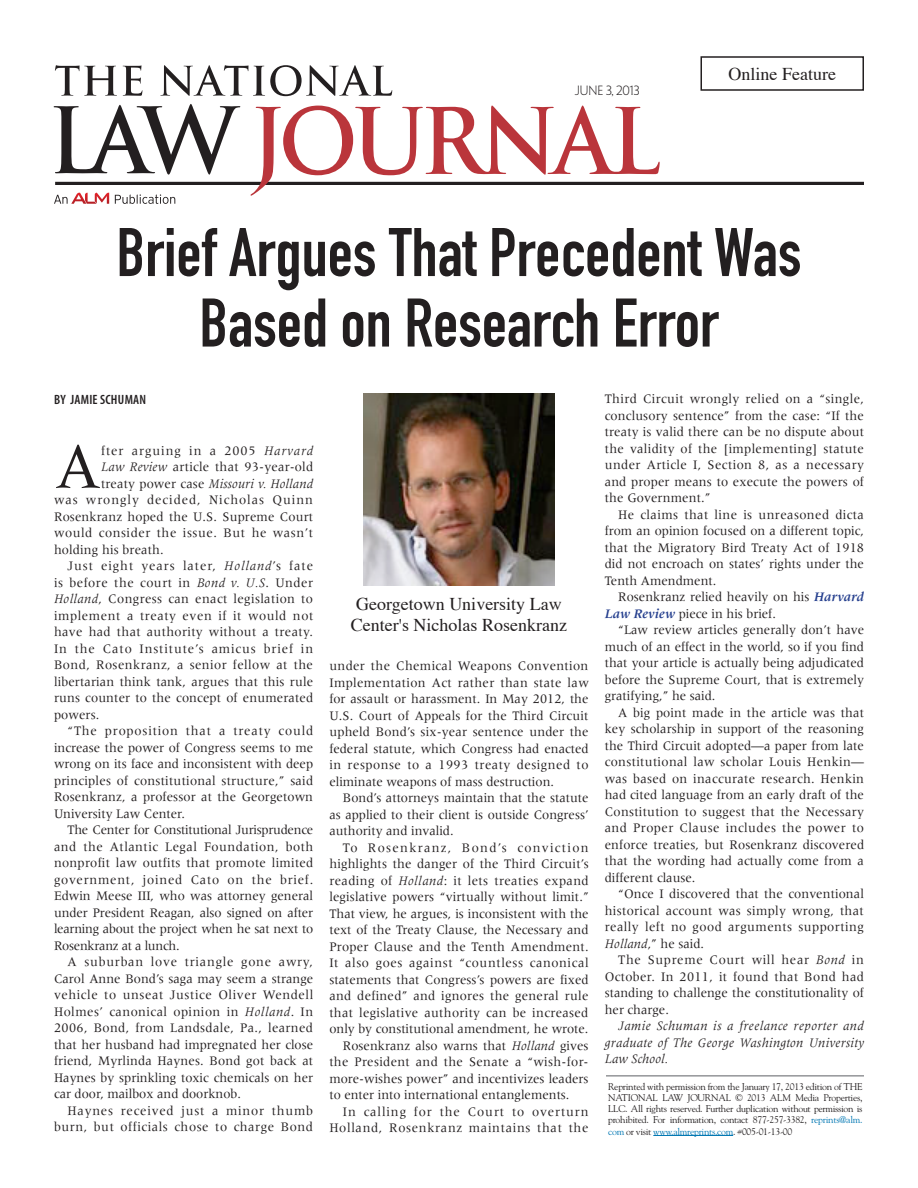
<style>
.page{position:relative;width:918px;height:1188px;background:#fff}
.page>*{position:absolute;margin:0;border:0;box-sizing:border-box;transform-origin:0 0}
.HEAD_special_section{font:67.5px/70.5px "DIN Engschrift Std";color:#231f20;text-align:center}
.TEXT_news_no_indent{font:65.55px "Meridien LT Std";color:#231f20;scale:.95 1}
.t1{font:18px/21.6px "Times";color:#231f20}
.TEXT_news_no_indent-2{font:13.5px/16.5px "Meridien LT Std";color:#231f20;text-align:justify;scale:.95 1}
.TEXT_news_no_indent-3{font:italic 13.5px/16.5px "Meridien LT Std";letter-spacing:.02em;color:#231f20;text-align:justify;scale:.95 1}
.TEXT_news_no_indent-4{font:13.5px/16.5px "Meridien LT Std";letter-spacing:.045em;color:#231f20;text-align:right;scale:.95 1}
.TEXT_news_no_indent-5{font:13.5px/16.5px "Meridien LT Std";letter-spacing:.05em;color:#231f20;text-align:right;scale:.95 1}
.TEXT_news_no_indent-6{font:13.5px "Meridien LT Std";letter-spacing:.075em;color:#231f20;scale:.95 1}
.TEXT_news_no_indent-7{font:13.5px "Meridien LT Std";letter-spacing:.02em;color:#231f20;scale:.95 1}
.BYLINE_news{font:600 condensed 13.5px "Myriad Pro";letter-spacing:.02em;color:#231f20}
.FURNITURE_topslug{font:300 12px "Penumbra Flare Std";letter-spacing:-.01em;color:#231f20}
.t2{font:9.75px/11.2px "Goudy Std";letter-spacing:-.03em;color:#231f20;text-align:justify}
.s1{font-style:italic}
.s2{font-style:normal}
.s3{font-weight:700;font-style:italic;color:#253f8e}
.s4{color:#0077b3}
</style>
<div class="page">
<hr style="left:55px;top:182px;width:809px;height:3px;background:#231f20">
<svg style="left:251px;top:106px;width:409px;height:90px"></svg>
<svg style="left:55px;top:65px;width:337px;height:31px"></svg>
<svg style="left:54px;top:104px;width:186px;height:71px"></svg>
<div style="left:700px;top:56px;width:164px;height:35px;border:2px solid #231f20"></div>
<svg style="left:115px;top:194px;width:60px;height:10px"></svg>
<svg style="left:54px;top:193px;width:55px;height:11px"></svg>
<img style="left:363px;top:393px;width:192px;height:192px">
<hr style="left:653px;top:1135px;width:80px;height:1px;background:#0077b3">
<hr style="left:606px;top:1075px;width:258px;height:2px;background:#939598">
<p class="FURNITURE_topslug" style="left:575px;top:83px;width:66px">JUNE 3, 2013</p>
<p class="t1" style="left:729px;top:62px;width:109px">Online Feature</p>
<p class="HEAD_special_section" style="left:116px;top:218px;width:687px">Brief Argues That Precedent Was<br>Based on Research Error</p>
<p class="BYLINE_news" style="left:54px;top:392px;width:94px">BY JAMIE SCHUMAN</p>
<p class="TEXT_news_no_indent" style="left:56px;top:431px;width:49px">A</p>
<p class="TEXT_news_no_indent-6" style="left:101px;top:443px;width:225px">fter arguing in a 2005 <span class="s1">Harvard</span></p>
<p class="TEXT_news_no_indent-7" style="left:101px;top:459px;width:225px"><span class="s1">Law Review</span> article that 93-year-old</p>
<p class="TEXT_news_no_indent-3" style="left:101px;top:475px;width:225px"><span class="s2">treaty power case</span> Missouri v. Holland</p>
<p class="TEXT_news_no_indent-6" style="left:54px;top:492px;width:274px">was wrongly decided, Nicholas Quinn</p>
<p class="TEXT_news_no_indent-2" style="left:54px;top:508px;width:274px">Rosenkranz hoped the U.S. Supreme Court</p>
<p class="TEXT_news_no_indent-4" style="left:54px;top:524px;width:274px">would consider the issue. But he wasn’t</p>
<p class="TEXT_news_no_indent-2" style="left:54px;top:541px;width:117px">holding his breath.</p>
<p class="TEXT_news_no_indent-2" style="left:54px;top:557px;width:274px;text-indent:14px">Just eight years later, <span class="s1">Holland</span>’s fate is before the court in <span class="s1">Bond v. U.S</span>. Under <span class="s1">Holland</span>, Congress can enact legislation to implement a treaty even if it would not have had that authority without a treaty.<br>In the Cato Institute’s amicus brief in Bond, Rosenkranz, a senior fellow at the libertarian think tank, argues that this rule runs counter to the concept of enumerated powers.</p>
<p class="TEXT_news_no_indent-2" style="left:54px;top:722px;width:274px;text-indent:14px">“The proposition that a treaty could increase the power of Congress seems to me wrong on its face and inconsistent with deep principles of constitutional structure,” said Rosenkranz, a professor at the Georgetown University Law Center.</p>
<p class="TEXT_news_no_indent-2" style="left:54px;top:821px;width:275px;text-indent:14px">The Center for Constitutional Jurisprudence and the Atlantic Legal Foundation, both nonprofit law outfits that promote limited government, joined Cato on the brief.<br>Edwin Meese III, who was attorney general under President Reagan, also signed on after learning about the project when he sat next to Rosenkranz at a lunch.</p>
<p class="TEXT_news_no_indent-2" style="left:54px;top:953px;width:274px;text-indent:14px">A suburban love triangle gone awry, Carol Anne Bond’s saga may seem a strange vehicle to unseat Justice Oliver Wendell Holmes’ canonical opinion in <span class="s1">Holland</span>. In 2006, Bond, from Landsdale, Pa., learned that her husband had impregnated her close friend, Myrlinda Haynes. Bond got back at Haynes by sprinkling toxic chemicals on her car door, mailbox and doorknob.</p>
<p class="TEXT_news_no_indent-4" style="left:54px;top:1102px;width:274px">Haynes received just a minor thumb burn, but officials chose to charge Bond</p>
<p class="t1" style="left:351px;top:591px;width:218px">Georgetown University Law<br>Center's Nicholas Rosenkranz</p>
<p class="TEXT_news_no_indent-2" style="left:329px;top:658px;width:275px">under the Chemical Weapons Convention Implementation Act rather than state law for assault or harassment. In May 2012, the U.S. Court of Appeals for the Third Circuit upheld Bond’s six-year sentence under the federal statute, which Congress had enacted in response to a 1993 treaty designed to eliminate weapons of mass destruction.</p>
<p class="TEXT_news_no_indent-2" style="left:329px;top:790px;width:274px;text-indent:14px">Bond’s attorneys maintain that the statute as applied to their client is outside Congress’ authority and invalid.</p>
<p class="TEXT_news_no_indent-2" style="left:329px;top:839px;width:275px;text-indent:14px">To Rosenkranz, Bond’s conviction highlights the danger of the Third Circuit’s reading of <span class="s1">Holland</span>: it lets treaties expand legislative powers “virtually without limit.” That view, he argues, is inconsistent with the text of the Treaty Clause, the Necessary and Proper Clause and the Tenth Amendment.<br>It also goes against “countless canonical statements that Congress’s powers are fixed and defined” and ignores the general rule that legislative authority can be increased only by constitutional amendment, he wrote.</p>
<p class="TEXT_news_no_indent-2" style="left:329px;top:1037px;width:274px;text-indent:13px">Rosenkranz also warns that <span class="s1">Holland</span> gives the President and the Senate a “wish-for&shy;more-wishes power” and incentivizes leaders to enter into international entanglements.</p>
<p class="TEXT_news_no_indent-5" style="left:329px;top:1103px;width:274px">In calling for the Court to overturn<br>Holland, Rosenkranz maintains that the</p>
<p class="TEXT_news_no_indent-2" style="left:605px;top:390px;width:274px">Third Circuit wrongly relied on a “single, conclusory sentence” from the case: “If the treaty is valid there can be no dispute about the validity of the [implementing] statute under Article I, Section 8, as a necessary and proper means to execute the powers of the Government.”</p>
<p class="TEXT_news_no_indent-2" style="left:605px;top:506px;width:274px;text-indent:14px">He claims that line is unreasoned dicta from an opinion focused on a different topic, that the Migratory Bird Treaty Act of 1918 did not encroach on states’ rights under the Tenth Amendment.</p>
<p class="TEXT_news_no_indent-2" style="left:605px;top:588px;width:274px;text-indent:14px">Rosenkranz relied heavily on his <span class="s3">Harvard<br>Law Review</span> piece in his brief.</p>
<p class="TEXT_news_no_indent-2" style="left:605px;top:621px;width:274px;text-indent:14px">“Law review articles generally don’t have much of an effect in the world, so if you find that your article is actually being adjudicated before the Supreme Court, that is extremely gratifying,” he said.</p>
<p class="TEXT_news_no_indent-2" style="left:605px;top:704px;width:275px;text-indent:14px">A big point made in the article was that key scholarship in support of the reasoning the Third Circuit adopted—a paper from late constitutional law scholar Louis Henkin— was based on inaccurate research. Henkin had cited language from an early draft of the Constitution to suggest that the Necessary and Proper Clause includes the power to enforce treaties, but Rosenkranz discovered that the wording had actually come from a different clause.</p>
<p class="TEXT_news_no_indent-2" style="left:605px;top:885px;width:274px;text-indent:14px">“Once I discovered that the conventional historical account was simply wrong, that really left no good arguments supporting <span class="s1">Holland</span>,” he said.</p>
<p class="TEXT_news_no_indent-2" style="left:605px;top:951px;width:274px;text-indent:14px">The Supreme Court will hear <span class="s1">Bond</span> in October. In 2011, it found that Bond had standing to challenge the constitutionality of her charge.</p>
<p class="TEXT_news_no_indent-3" style="left:605px;top:1018px;width:274px;text-indent:14px">Jamie Schuman is a freelance reporter and graduate of The George Washington University Law School.</p>
<p class="t2" style="left:608px;top:1080px;width:256px">Reprinted with permission from the January 17, 2013 edition of THE NATIONAL LAW JOURNAL © 2013 ALM Media Properties, LLC. All rights reserved. Further duplication without permission is prohibited. For information, contact 877-257-3382, <span class="s4">reprints@alm. com</span> or visit <span class="s4">www.almreprints.com</span>. #005-01-13-00</p>
</div>
